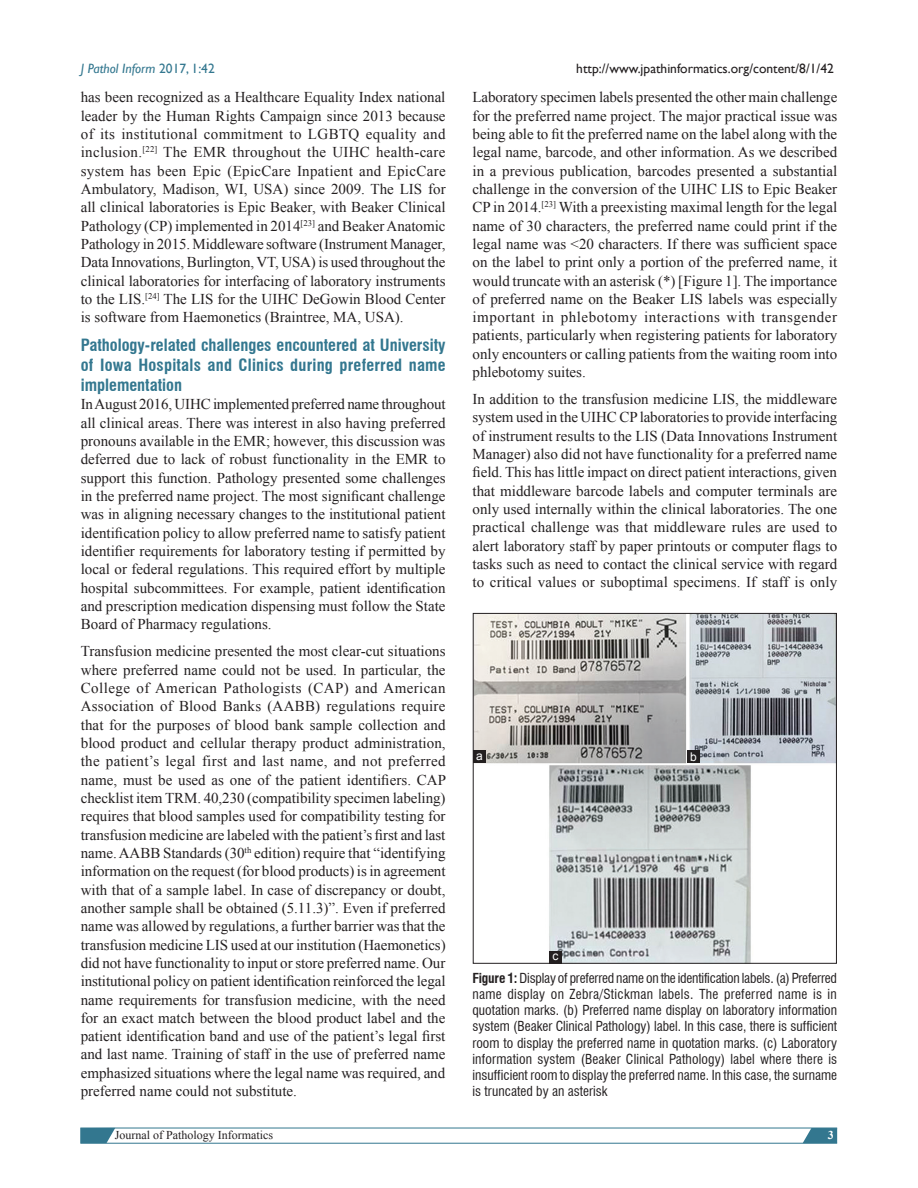
<style>
.page{position:relative;width:918px;height:1188px;background:#fff}
.page>*{position:absolute;margin:0;border:0;box-sizing:border-box;transform-origin:0 0}
.t1{font:700 condensed 16.5px/20.1px "Swiss 721 BT";letter-spacing:.015em;color:#33778f;text-align:justify}
.TX{font:15px/18.3px "Times New Roman";color:#231f20;text-align:justify}
.FGC{font:condensed 13.5px/16.2px "Swiss 721 BT";color:#231f20;text-align:justify}
.t2{font:13.5px "Gill Sans";color:#231f20}
.t3{font:italic 13.5px "Gill Sans";color:#33778f}
.t4{font:12px "Times New Roman";color:#231f20}
.LABEL{font:12px "Arial";color:#fff}
.t5{font:700 12px "Times New Roman";color:#fff}
.s1{font-style:normal}
.s2{font-weight:700}
</style>
<div class="page">
<svg style="left:80px;top:1128px;width:758px;height:16px"></svg>
<img style="left:475px;top:615px;width:360px;height:347px">
<div style="left:473px;top:613px;width:364px;height:351px;border:1px solid #231f20"></div>
<div style="left:549px;top:951px;width:13px;height:13px;background:#231f20"></div>
<div style="left:687px;top:751px;width:13px;height:12px;background:#231f20"></div>
<div style="left:473px;top:751px;width:13px;height:12px;background:#231f20"></div>
<p class="t3" style="left:81px;top:61px;width:135px">J Pathol Inform <span class="s1">2017, 1:42</span></p>
<p class="t2" style="left:576px;top:61px;width:259px">http://www.jpathinformatics.org/content/8/1/42</p>
<p class="TX" style="left:81px;top:88px;width:366px">has been recognized as a Healthcare Equality Index national leader by the Human Rights Campaign since 2013 because of its institutional commitment to LGBTQ equality and inclusion.<sup>[22]</sup> The EMR throughout the UIHC health‑care system has been Epic (EpicCare Inpatient and EpicCare Ambulatory, Madison, WI, USA) since 2009. The LIS for all clinical laboratories is Epic Beaker, with Beaker Clinical Pathology (CP) implemented in 2014<sup>[23]</sup> and Beaker Anatomic Pathology in 2015. Middleware software (Instrument Manager, Data Innovations, Burlington, VT, USA) is used throughout the clinical laboratories for interfacing of laboratory instruments to the LIS.<sup>[24]</sup> The LIS for the UIHC DeGowin Blood Center is software from Haemonetics (Braintree, MA, USA).</p>
<h2 class="t1" style="left:81px;top:335px;width:366px">Pathology‑related challenges encountered at University of Iowa Hospitals and Clinics during preferred name implementation</h2>
<p class="TX" style="left:81px;top:395px;width:366px">In August 2016, UIHC implemented preferred name throughout all clinical areas. There was interest in also having preferred pronouns available in the EMR; however, this discussion was deferred due to lack of robust functionality in the EMR to support this function. Pathology presented some challenges in the preferred name project. The most significant challenge was in aligning necessary changes to the institutional patient identification policy to allow preferred name to satisfy patient identifier requirements for laboratory testing if permitted by local or federal regulations. This required effort by multiple hospital subcommittees. For example, patient identification and prescription medication dispensing must follow the State Board of Pharmacy regulations.</p>
<p class="TX" style="left:81px;top:642px;width:367px">Transfusion medicine presented the most clear‑cut situations where preferred name could not be used. In particular, the College of American Pathologists (CAP) and American Association of Blood Banks (AABB) regulations require that for the purposes of blood bank sample collection and blood product and cellular therapy product administration, the patient’s legal first and last name, and not preferred name, must be used as one of the patient identifiers. CAP checklist item TRM. 40,230 (compatibility specimen labeling) requires that blood samples used for compatibility testing for transfusion medicine are labeled with the patient’s first and last name. AABB Standards (30<sup>th</sup> edition) require that “identifying information on the request (for blood products) is in agreement with that of a sample label. In case of discrepancy or doubt, another sample shall be obtained (5.11.3)”. Even if preferred name was allowed by regulations, a further barrier was that the transfusion medicine LIS used at our institution (Haemonetics) did not have functionality to input or store preferred name. Our institutional policy on patient identification reinforced the legal name requirements for transfusion medicine, with the need for an exact match between the blood product label and the patient identification band and use of the patient’s legal first and last name. Training of staff in the use of preferred name emphasized situations where the legal name was required, and preferred name could not substitute.</p>
<p class="TX" style="left:472px;top:88px;width:366px">Laboratory specimen labels presented the other main challenge for the preferred name project. The major practical issue was being able to fit the preferred name on the label along with the legal name, barcode, and other information. As we described in a previous publication, barcodes presented a substantial challenge in the conversion of the UIHC LIS to Epic Beaker CP in 2014.<sup>[23]</sup> With a preexisting maximal length for the legal name of 30 characters, the preferred name could print if the legal name was &lt;20 characters. If there was sufficient space on the label to print only a portion of the preferred name, it would truncate with an asterisk (*) [Figure 1]. The importance of preferred name on the Beaker LIS labels was especially important in phlebotomy interactions with transgender patients, particularly when registering patients for laboratory only encounters or calling patients from the waiting room into phlebotomy suites.</p>
<p class="TX" style="left:472px;top:389px;width:366px">In addition to the transfusion medicine LIS, the middleware system used in the UIHC CP laboratories to provide interfacing of instrument results to the LIS (Data Innovations Instrument Manager) also did not have functionality for a preferred name field. This has little impact on direct patient interactions, given that middleware barcode labels and computer terminals are only used internally within the clinical laboratories. The one practical challenge was that middleware rules are used to alert laboratory staff by paper printouts or computer flags to tasks such as need to contact the clinical service with regard to critical values or suboptimal specimens. If staff is only</p>
<p class="LABEL" style="left:476px;top:748px;width:8px">a</p>
<p class="LABEL" style="left:690px;top:749px;width:8px">b</p>
<p class="LABEL" style="left:553px;top:948px;width:7px">c</p>
<p class="FGC" style="left:472px;top:970px;width:366px"><span class="s2">Figure 1:</span> Display of preferred name on the identification labels. (a) Preferred name display on Zebra/Stickman labels. The preferred name is in quotation marks. (b) Preferred name display on laboratory information system (Beaker Clinical Pathology) label. In this case, there is sufficient room to display the preferred name in quotation marks. (c) Laboratory information system (Beaker Clinical Pathology) label where there is insufficient room to display the preferred name. In this case, the surname is truncated by an asterisk</p>
<p class="t4" style="left:115px;top:1127px;width:160px">Journal of Pathology Informatics</p>
<p class="t5" style="left:828px;top:1127px;width:7px">3</p>
</div>
